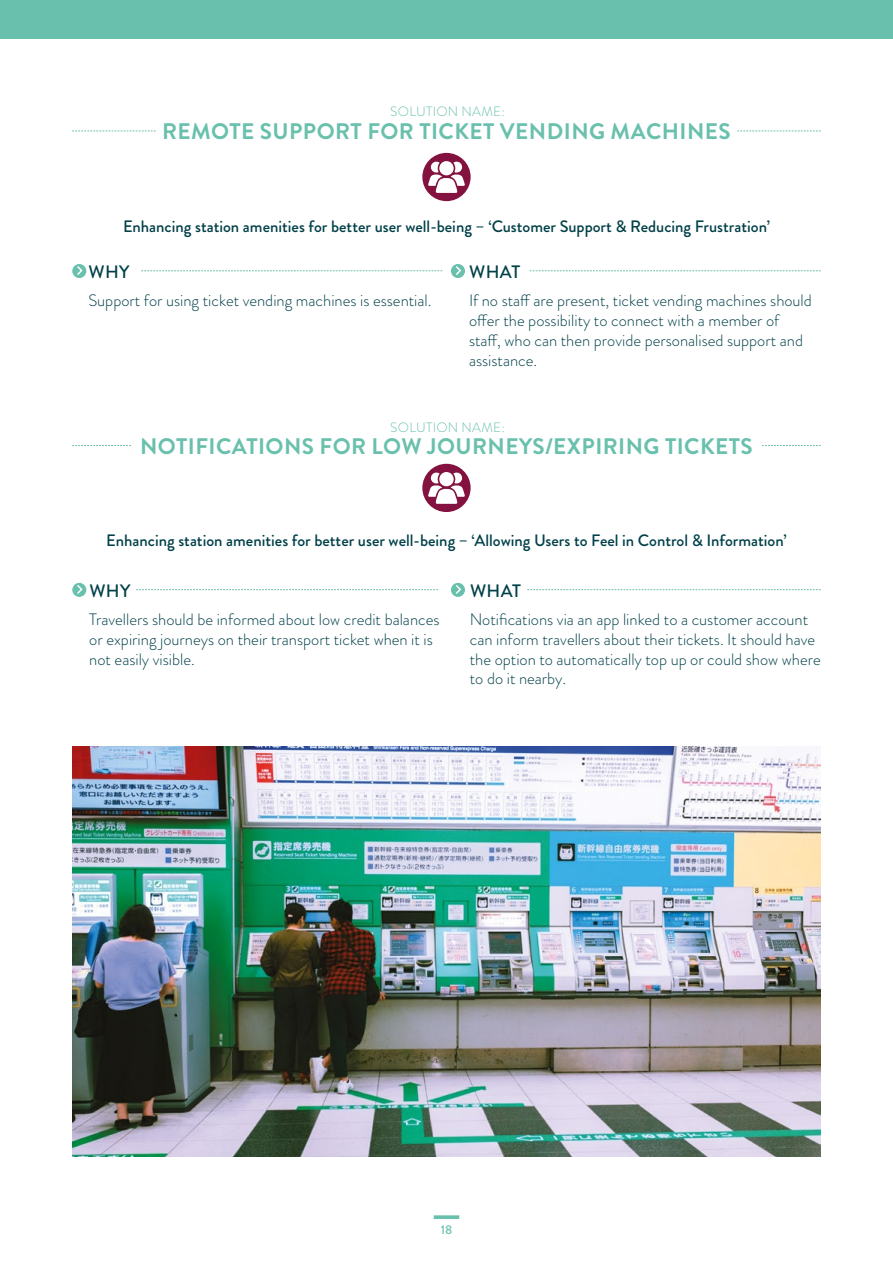
<style>
.page{position:relative;width:893px;height:1263px;background:#fff}
.page>*{position:absolute;margin:0;border:0;box-sizing:border-box;transform-origin:0 0}
._4_SUBTITLE_1{font:700 22.5px "Brandon Grotesque";letter-spacing:.02em;color:#69c0ac}
._4_SUBTITLE_1-2{font:500 18px "Brandon Grotesque";letter-spacing:.015em;color:#004048}
._3_BODY_TEXT{font:300 16.5px/19.8px "Brandon Grotesque";color:#004048}
._3_BODY_TEXT-2{font:500 16.5px "Brandon Grotesque";color:#004048}
._3_BODY_TEXT-3{font:300 13.5px "Brandon Grotesque";letter-spacing:.02em;color:#69c0ac}
.t1{font:500 12.6px "Brandon Grotesque";color:#69c0ac}
</style>
<div class="page">
<svg style="left:141px;top:270px;width:301px;height:1px"></svg>
<svg style="left:136px;top:589px;width:302px;height:1px"></svg>
<svg style="left:530px;top:270px;width:291px;height:1px"></svg>
<svg style="left:527px;top:589px;width:294px;height:1px"></svg>
<svg style="left:72px;top:131px;width:84px;height:1px"></svg>
<svg style="left:72px;top:445px;width:59px;height:1px"></svg>
<svg style="left:762px;top:445px;width:59px;height:1px"></svg>
<svg style="left:737px;top:131px;width:84px;height:1px"></svg>
<svg style="left:72px;top:264px;width:14px;height:14px"></svg>
<svg style="left:75px;top:264px;width:9px;height:13px"></svg>
<div style="left:72px;top:583px;width:14px;height:14px;background:#69c0ac;border-radius:50%"></div>
<svg style="left:75px;top:583px;width:9px;height:11px"></svg>
<div style="left:451px;top:264px;width:14px;height:14px;background:#69c0ac;border-radius:50%"></div>
<svg style="left:455px;top:264px;width:7px;height:11px"></svg>
<div style="left:451px;top:583px;width:14px;height:14px;background:#69c0ac;border-radius:50%"></div>
<svg style="left:454px;top:583px;width:8px;height:11px"></svg>
<svg style="left:434px;top:1215px;width:25px;height:4px"></svg>
<div style="left:0;top:0;width:893px;height:39px;background:#69c0ac"></div>
<div style="left:422px;top:464px;width:49px;height:48px;background:#841240;border-radius:50%"></div>
<svg style="left:428px;top:471px;width:37px;height:33px"></svg>
<div style="left:439px;top:472px;width:15px;height:14px;background:#fff;border-radius:50%"></div>
<div style="left:422px;top:153px;width:49px;height:48px;background:#841240;border-radius:50%"></div>
<svg style="left:428px;top:160px;width:37px;height:33px"></svg>
<div style="left:439px;top:161px;width:15px;height:14px;background:#fff;border-radius:50%"></div>
<img style="left:72px;top:746px;width:749px;height:411px">
<p class="_3_BODY_TEXT-3" style="left:390px;top:102px;width:116px">SOLUTION NAME:</p>
<p class="_4_SUBTITLE_1" style="left:162px;top:116px;width:570px">REMOTE SUPPORT FOR TICKET VENDING MACHINES</p>
<p class="_3_BODY_TEXT-2" style="left:123px;top:215px;width:648px">Enhancing station amenities for better user well-being – ‘Customer Support &amp; Reducing Frustration’</p>
<p class="_4_SUBTITLE_1-2" style="left:89px;top:259px;width:43px">WHY</p>
<p class="_3_BODY_TEXT" style="left:88px;top:291px;width:344px">Support for using ticket vending machines is essential.</p>
<p class="_4_SUBTITLE_1-2" style="left:469px;top:259px;width:53px">WHAT</p>
<p class="_3_BODY_TEXT" style="left:469px;top:291px;width:344px">If no staff are present, ticket vending machines should offer the possibility to connect with a member of staff, who can then provide personalised support and assistance.</p>
<p class="_3_BODY_TEXT-3" style="left:390px;top:418px;width:116px">SOLUTION NAME:</p>
<p class="_4_SUBTITLE_1" style="left:140px;top:430px;width:614px">NOTIFICATIONS FOR LOW JOURNEYS/EXPIRING TICKETS</p>
<p class="_3_BODY_TEXT-2" style="left:106px;top:529px;width:682px">Enhancing station amenities for better user well-being – ‘Allowing Users to Feel in Control &amp; Information’</p>
<p class="_4_SUBTITLE_1-2" style="left:89px;top:578px;width:43px">WHY</p>
<p class="_3_BODY_TEXT" style="left:89px;top:609px;width:352px">Travellers should be informed about low credit balances or expiring journeys on their transport ticket when it is not easily visible.</p>
<p class="_4_SUBTITLE_1-2" style="left:470px;top:578px;width:53px">WHAT</p>
<p class="_3_BODY_TEXT" style="left:470px;top:609px;width:352px">Notifications via an app linked to a customer account can inform travellers about their tickets. It should have the option to automatically top up or could show where to do it nearby.</p>
<p class="t1" style="left:441px;top:1221px;width:13px">18</p>
</div>
